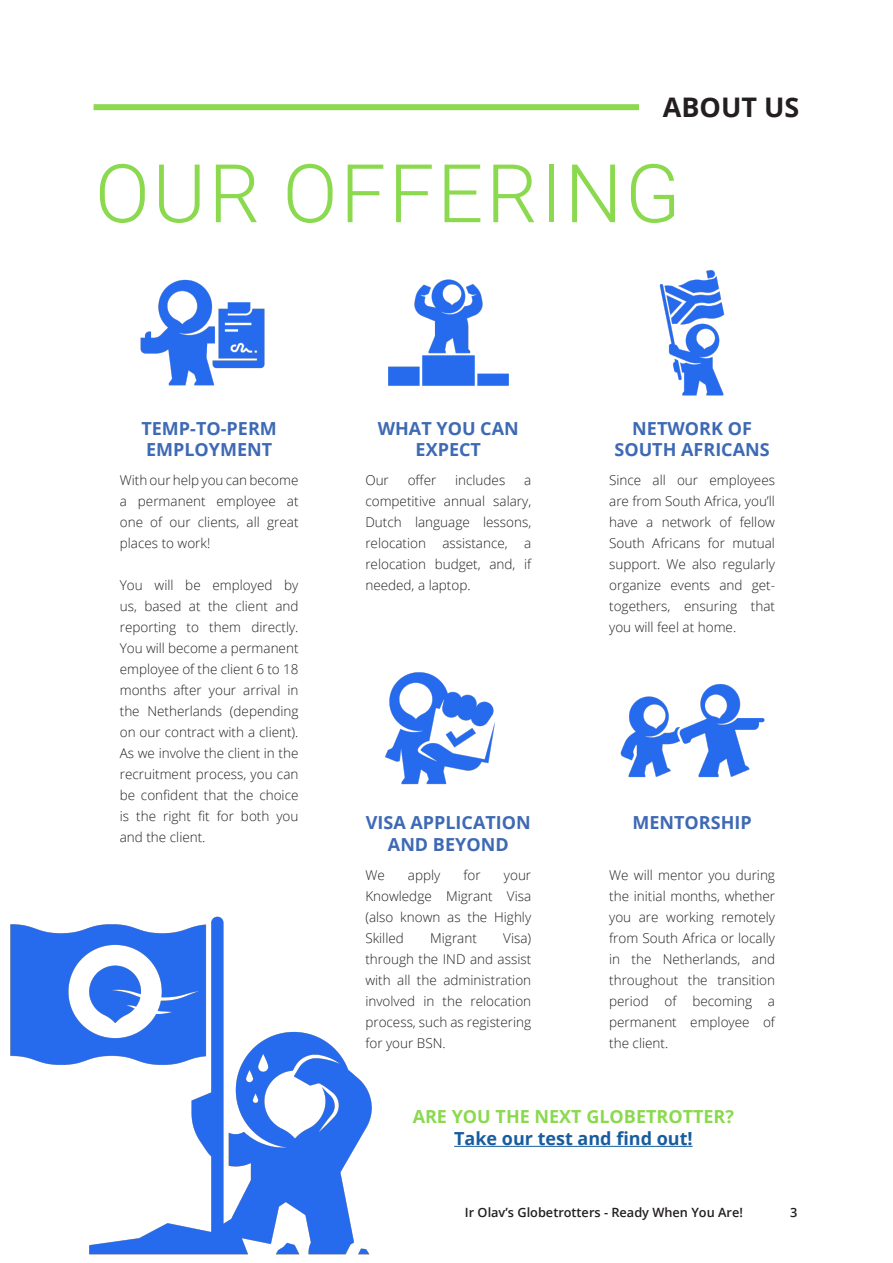
<style>
.page{position:relative;width:893px;height:1263px;background:#fff}
.page>*{position:absolute;margin:0;border:0;box-sizing:border-box;transform-origin:0 0}
.Page_Header_-_Blue{font:300 81px "Roboto";letter-spacing:.035em;color:#8ad94e}
.Page_Section_Title_-_Black{font:700 27px "Open Sans";color:#231f20}
.Page_Section_Title_-_Bold_White{font:700 18px/21.6px "Open Sans";color:#3e6ab4;text-align:center}
.Blue_Text_-_Align_Center{font:700 18px/21.6px "Open Sans";color:#8ad94e;text-align:center}
.Page_Body_Text_-_Black{font:300 13.5px/21px "Open Sans";color:#231f20;text-align:justify}
.t1{font:600 12.75px "Open Sans";color:#231f20}
.s1{color:#175d9e}
</style>
<div class="page">
<div style="left:94px;top:104px;width:545px;height:6px;background:#8ad94e"></div>
<img style="left:10px;top:916px;width:362px;height:339px">
<hr style="left:454px;top:1146px;width:239px;height:1px;background:#175d9e">
<img style="left:140px;top:279px;width:125px;height:107px">
<img style="left:388px;top:279px;width:121px;height:107px">
<img style="left:659px;top:270px;width:66px;height:126px">
<img style="left:385px;top:672px;width:110px;height:113px">
<img style="left:620px;top:684px;width:145px;height:94px">
<img style="left:10px;top:916px;width:70px;height:41px">
<p class="Page_Section_Title_-_Black" style="left:663px;top:88px;width:138px">ABOUT US</p>
<p class="Page_Header_-_Blue" style="left:95px;top:137px;width:587px">OUR OFFERING</p>
<p class="Page_Section_Title_-_Bold_White" style="left:141px;top:417px;width:137px;text-align:left">TEMP-TO-PERM<br>EMPLOYMENT</p>
<p class="Page_Body_Text_-_Black" style="left:120px;top:469px;width:180px">With our help you can become a permanent employee at one of our clients, all great places to work!</p>
<p class="Page_Body_Text_-_Black" style="left:120px;top:574px;width:180px">You will be employed by us, based at the client and reporting to them directly.<br>You will become a permanent employee of the client 6 to 18 months after your arrival in the Netherlands (depending on our contract with a client).<br>As we involve the client in the recruitment process, you can be confident that the choice is the right fit for both you and the client.</p>
<p class="Page_Section_Title_-_Bold_White" style="left:378px;top:417px;width:143px">WHAT YOU CAN<br>EXPECT</p>
<p class="Page_Section_Title_-_Bold_White" style="left:614px;top:417px;width:157px">NETWORK OF<br>SOUTH AFRICANS</p>
<p class="Page_Body_Text_-_Black" style="left:365px;top:469px;width:25px">Our</p>
<p class="Page_Body_Text_-_Black" style="left:408px;top:469px;width:30px">offer</p>
<p class="Page_Body_Text_-_Black" style="left:455px;top:469px;width:52px">includes</p>
<p class="Page_Body_Text_-_Black" style="left:365px;top:469px;width:167px;text-indent:159px">a competitive annual salary, Dutch language lessons, relocation assistance, a relocation budget, and, if needed, a laptop.</p>
<p class="Page_Body_Text_-_Black" style="left:609px;top:469px;width:167px">Since all our employees are from South Africa, you’ll have a network of fellow South Africans for mutual support. We also regularly organize events and get&shy;togethers, ensuring that you will feel at home.</p>
<p class="Page_Section_Title_-_Bold_White" style="left:366px;top:811px;width:167px">VISA APPLICATION</p>
<p class="Page_Section_Title_-_Bold_White" style="left:632px;top:811px;width:121px">MENTORSHIP</p>
<p class="Page_Section_Title_-_Bold_White" style="left:388px;top:833px;width:122px">AND BEYOND</p>
<p class="Page_Body_Text_-_Black" style="left:365px;top:864px;width:21px">We</p>
<p class="Page_Body_Text_-_Black" style="left:408px;top:864px;width:34px">apply</p>
<p class="Page_Body_Text_-_Black" style="left:464px;top:864px;width:19px">for</p>
<p class="Page_Body_Text_-_Black" style="left:365px;top:864px;width:167px;text-indent:139px">your Knowledge Migrant Visa (also known as the Highly Skilled</p>
<p class="Page_Body_Text_-_Black" style="left:365px;top:927px;width:167px;text-indent:138px">Visa) through the IND and assist with all the administration involved in the relocation process, such as registering for your BSN.</p>
<p class="Page_Body_Text_-_Black" style="left:430px;top:927px;width:48px">Migrant</p>
<p class="Page_Body_Text_-_Black" style="left:609px;top:864px;width:167px">We will mentor you during the initial months, whether you are working remotely from South Africa or locally in the Netherlands, and throughout the transition period of becoming a permanent employee of the client.</p>
<p class="Blue_Text_-_Align_Center" style="left:413px;top:1105px;width:323px">ARE YOU THE NEXT GLOBETROTTER?<br><span class="s1">Take our test and find out!</span></p>
<p class="t1" style="left:465px;top:1203px;width:279px">Ir Olav’s Globetrotters - Ready When You Are!</p>
<p class="t1" style="left:790px;top:1203px;width:9px">3</p>
</div>
